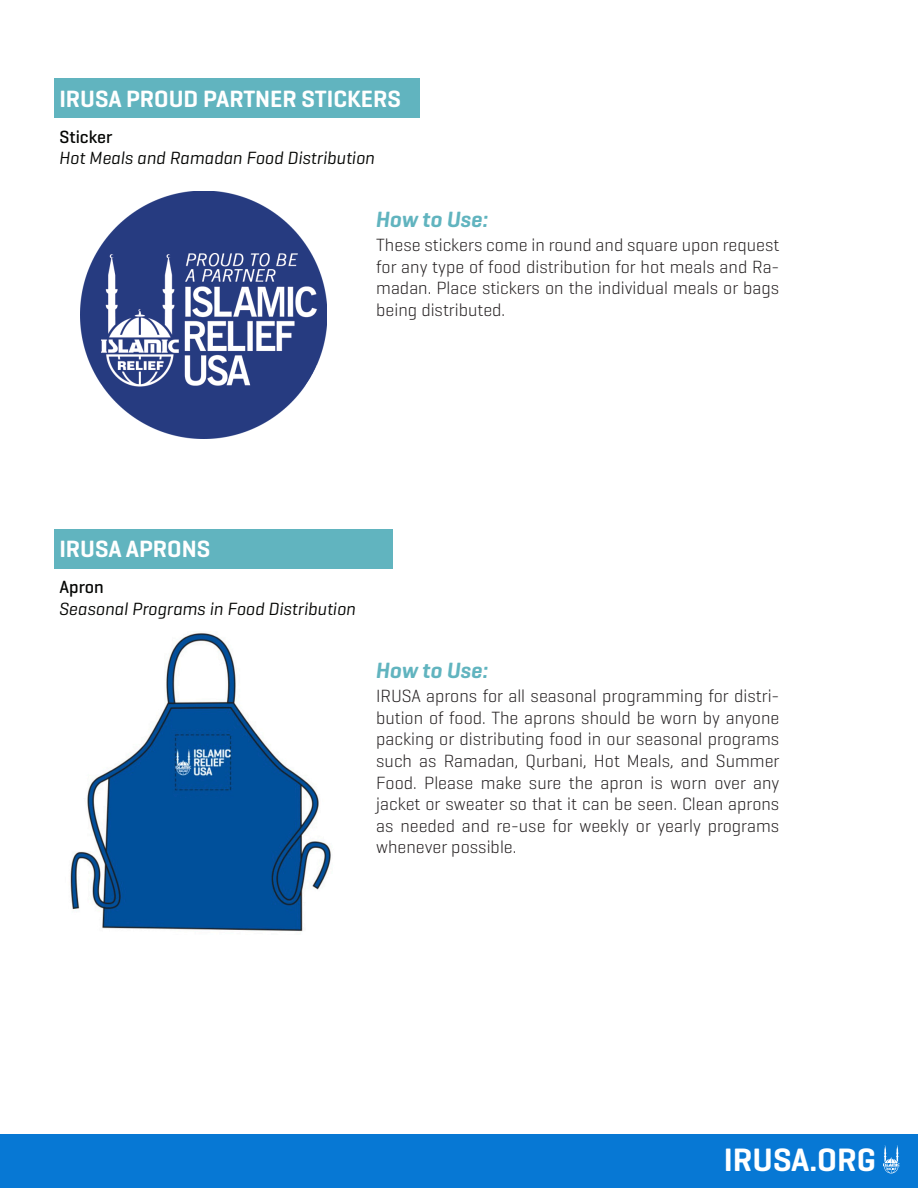
<style>
.page{position:relative;width:918px;height:1188px;background:#fff}
.page>*{position:absolute;margin:0;border:0;box-sizing:border-box;transform-origin:0 0}
.t1{font:600 33px "Geogrotesque";color:#fff}
.t2{font:600 24px "Geogrotesque";color:#fff}
.t3{font:italic 600 22.5px "Geogrotesque";color:#61b4bf}
.t4{font:300 18px/21.6px "Geogrotesque";color:#231f20;text-align:justify}
.t5{font:italic 18px "Geogrotesque";color:#040503}
.t6{font:500 18px "Geogrotesque";color:#040503}
</style>
<div class="page">
<div style="left:54px;top:78px;width:365px;height:40px;background:#61b4bf"></div>
<div style="left:54px;top:529px;width:338px;height:40px;background:#61b4bf"></div>
<img style="left:80px;top:192px;width:247px;height:246px">
<img style="left:70px;top:633px;width:261px;height:300px">
<div style="left:0;top:1134px;width:918px;height:54px;background:#0778d4"></div>
<svg style="left:883px;top:1145px;width:17px;height:28px"></svg>
<p class="t2" style="left:59px;top:83px;width:343px">IRUSA PROUD PARTNER STICKERS</p>
<p class="t6" style="left:59px;top:125px;width:55px">Sticker</p>
<p class="t5" style="left:59px;top:147px;width:317px">Hot Meals and Ramadan Food Distribution</p>
<p class="t3" style="left:376px;top:205px;width:114px">How to Use:</p>
<p class="t4" style="left:376px;top:234px;width:405px">These stickers come in round and square upon request for any type of food distribution for hot meals and Ra&shy;madan. Place stickers on the individual meals or bags being distributed.</p>
<p class="t2" style="left:59px;top:534px;width:152px">IRUSA APRONS</p>
<p class="t6" style="left:59px;top:576px;width:46px">Apron</p>
<p class="t5" style="left:59px;top:598px;width:298px">Seasonal Programs in Food Distribution</p>
<p class="t3" style="left:376px;top:656px;width:114px">How to Use:</p>
<p class="t4" style="left:376px;top:685px;width:405px">IRUSA aprons for all seasonal programming for distri&shy;bution of food. The aprons should be worn by anyone packing or distributing food in our seasonal programs such as Ramadan, Qurbani, Hot Meals, and Summer Food. Please make sure the apron is worn over any jacket or sweater so that it can be seen. Clean aprons as needed and re-use for weekly or yearly programs whenever possible.</p>
<p class="t1" style="left:724px;top:1139px;width:154px">IRUSA.ORG</p>
</div>
